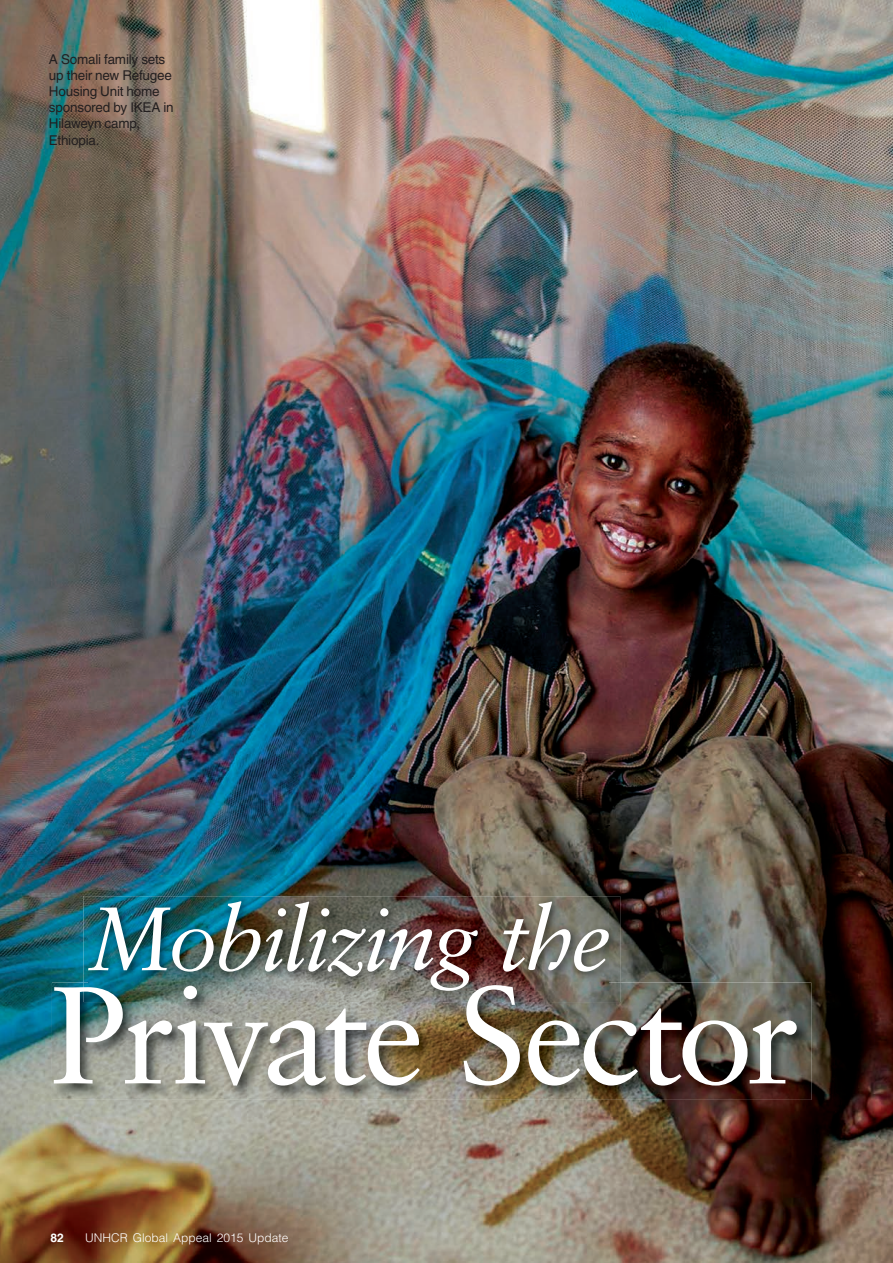
<style>
.page{position:relative;width:893px;height:1263px;background:#fff}
.page>*{position:absolute;margin:0;border:0;box-sizing:border-box;transform-origin:0 0}
.t1{font:138px "Sabon LT Std";letter-spacing:-.04em;color:#fff}
.t2{font:italic 90px "Sabon LT Std";letter-spacing:-.035em;color:#fff}
.t3{font:13.5px/16.2px "Helvetica CE";letter-spacing:-.015em;color:#231f20}
.t4{font:300 12px "Helvetica";color:#fff}
.t5{font:700 12px "Helvetica CE";color:#fff}
</style>
<div class="page">
<img style="left:0;top:0;width:893px;height:1263px">
<img style="left:83px;top:896px;width:537px;height:86px">
<img style="left:88px;top:901px;width:521px;height:81px">
<img style="left:52px;top:982px;width:759px;height:118px">
<img style="left:88px;top:982px;width:521px;height:9px">
<p class="t3" style="left:49px;top:51px;width:126px">A Somali family sets up their new Refugee<br>Housing Unit home sponsored by IKEA in<br>Hilaweyn camp,<br>Ethiopia.</p>
<h2 class="t2" style="left:87px;top:887px;width:525px">Mobilizing the</h2>
<h1 class="t1" style="left:50px;top:953px;width:751px">Private Sector</h1>
<p class="t5" style="left:50px;top:1230px;width:15px">82</p>
<p class="t4" style="left:85px;top:1230px;width:205px">UNHCR Global Appeal 2015 Update</p>
</div>
